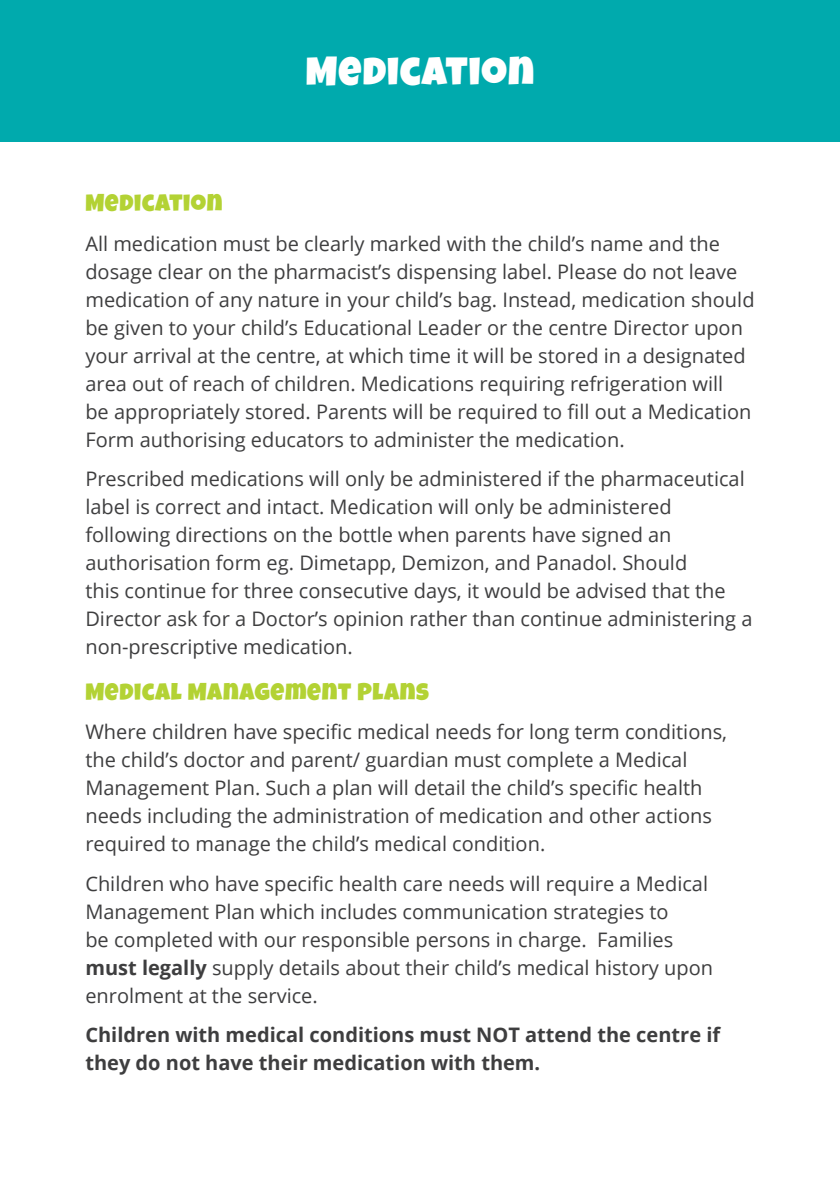
<style>
.page{position:relative;width:840px;height:1192px;background:#fff}
.page>*{position:absolute;margin:0;border:0;box-sizing:border-box;transform-origin:0 0}
.Section_Title{font:40px "Luckiest Guy";letter-spacing:.03em;color:#fff}
.Headings{font:24px "Luckiest Guy";letter-spacing:.03em;color:#b3d234}
.Body_Copy{font:20px/28px "Open Sans";color:#3e3e3f}
.Body_Copy-2{font:700 20px/28px "Open Sans";color:#3e3e3f}
.s1{font-weight:700}
</style>
<div class="page">
<div style="left:0;top:0;width:840px;height:142px;background:#00aaad"></div>
<p class="Section_Title" style="left:306px;top:45px;width:230px">MEDICATION</p>
<p class="Headings" style="left:85px;top:187px;width:138px">MEDICATION</p>
<p class="Body_Copy" style="left:85px;top:229px;width:670px">All medication must be clearly marked with the child’s name and the dosage clear on the pharmacist’s dispensing label. Please do not leave medication of any nature in your child’s bag. Instead, medication should be given to your child’s Educational Leader or the centre Director upon your arrival at the centre, at which time it will be stored in a designated area out of reach of children. Medications requiring refrigeration will<br>be appropriately stored. Parents will be required to fill out a Medication Form authorising educators to administer the medication.</p>
<p class="Body_Copy" style="left:85px;top:464px;width:668px">Prescribed medications will only be administered if the pharmaceutical label is correct and intact. Medication will only be administered following directions on the bottle when parents have signed an authorisation form eg. Dimetapp, Demizon, and Panadol. Should<br>this continue for three consecutive days, it would be advised that the Director ask for a Doctor’s opinion rather than continue administering a non-prescriptive medication.</p>
<p class="Headings" style="left:85px;top:676px;width:345px">MEDICAL MANAGEMENT PLANS</p>
<p class="Body_Copy" style="left:85px;top:717px;width:643px">Where children have specific medical needs for long term conditions, the child’s doctor and parent/ guardian must complete a Medical Management Plan. Such a plan will detail the child’s specific health needs including the administration of medication and other actions required to manage the child’s medical condition.</p>
<p class="Body_Copy" style="left:85px;top:868px;width:629px">Children who have specific health care needs will require a Medical Management Plan which includes communication strategies to<br>be completed with our responsible persons in charge. Families <span class="s1">must legally</span> supply details about their child’s medical history upon enrolment at the service.</p>
<p class="Body_Copy-2" style="left:85px;top:1020px;width:636px">Children with medical conditions must NOT attend the centre if they do not have their medication with them.</p>
</div>
